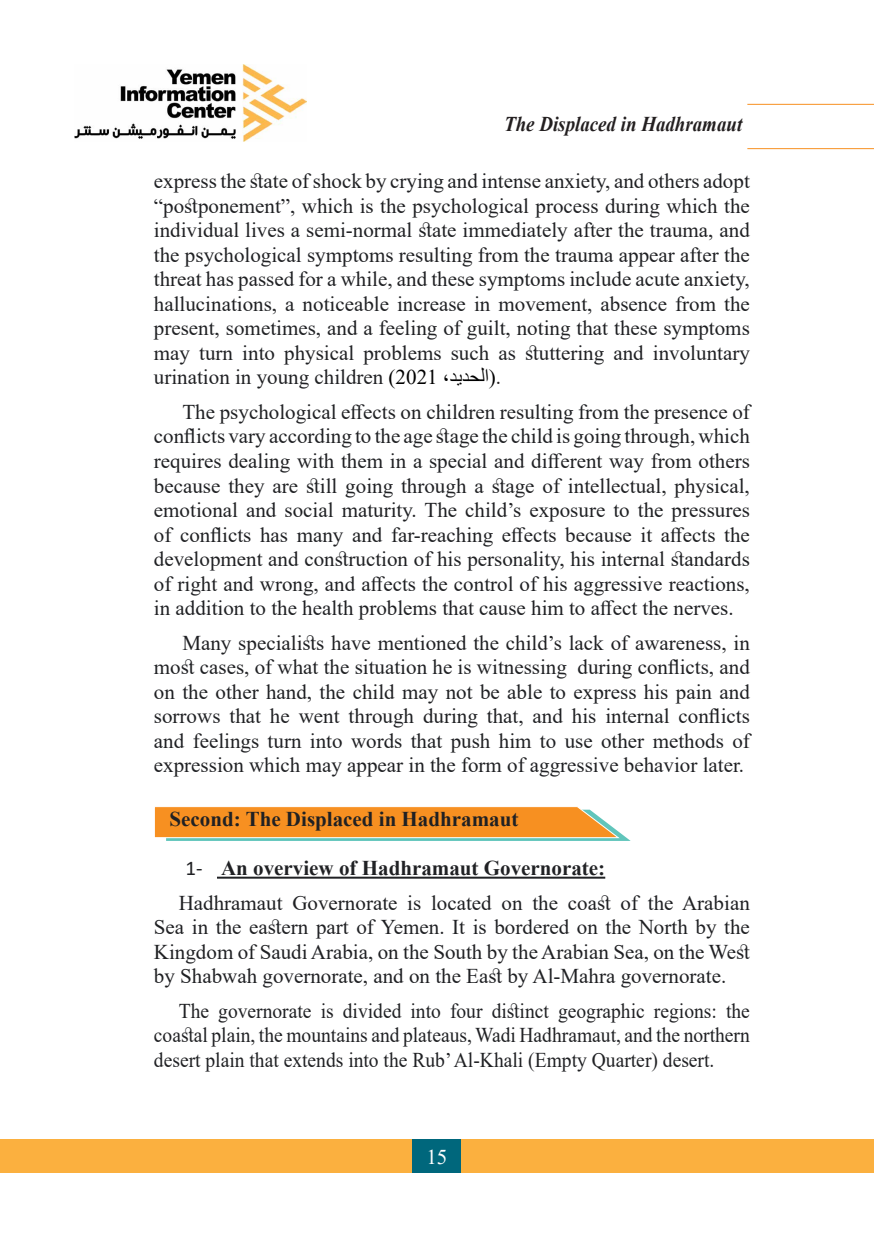
<style>
.page{position:relative;width:874px;height:1241px;background:#fff}
.page>*{position:absolute;margin:0;border:0;box-sizing:border-box;transform-origin:0 0}
.t1{font:21px/24.5px "Times New Roman";color:#202124;text-align:justify}
.t2{font:21px/24.5px "Times New Roman";color:#202124;text-align:justify;scale:.93 1}
.t3{font:700 21px "Times New Roman";color:#202124}
.t4{font:italic 700 21px "Times New Roman";color:#231f20;scale:.9 1}
.t5{font:21px "Times New Roman";color:#fff}
.s1{color:#000}
.s2{color:#231f20}
.s3{font-family:"Calibri"}
.s4{font-weight:700}
</style>
<div class="page">
<div style="left:0;top:1138px;width:873px;height:34px;background:#fbb03f"></div>
<div style="left:412px;top:1138px;width:48px;height:34px;background:#00677c"></div>
<hr style="left:747px;top:148px;width:126px;height:1px;background:#f79021">
<hr style="left:747px;top:104px;width:126px;height:1px;background:#f79021">
<img style="left:74px;top:64px;width:233px;height:77px">
<hr style="left:217px;top:876px;width:388px;height:2px;background:#202124">
<svg style="left:154px;top:806px;width:476px;height:34px;background:#eda044"></svg>
<p class="t4" style="left:504px;top:109px;width:266px">The Displaced in Hadhramaut</p>
<p class="t1" style="left:154px;top:168px;width:597px">express the state of shock by crying and intense anxiety, and others adopt “postponement”, which is the psychological process during which the individual lives a semi-normal state immediately after the trauma, and the psychological symptoms resulting from the trauma appear after the threat has passed for a while, and these symptoms include acute anxiety, hallucinations, a noticeable increase in movement, absence from the present, sometimes, and a feeling of guilt, noting that these symptoms may turn into physical problems such as stuttering and involuntary urination in young children <span class="s1">)2021 ، ا لحديد )</span><span class="s2">.</span></p>
<p class="t1" style="left:154px;top:399px;width:597px;text-indent:28px">The psychological effects on children resulting from the presence of conflicts vary according to the age stage the child is going through, which requires dealing with them in a special and different way from others because they are still going through a stage of intellectual, physical, emotional and social maturity. The child’s exposure to the pressures of conflicts has many and far-reaching effects because it affects the development and construction of his personality, his internal standards of right and wrong, and affects the control of his aggressive reactions, in addition to the health problems that cause him to affect the nerves.</p>
<p class="t1" style="left:154px;top:629px;width:597px;text-indent:28px">Many specialists have mentioned the child’s lack of awareness, in most cases, of what the situation he is witnessing during conflicts, and on the other hand, the child may not be able to express his pain and sorrows that he went through during that, and his internal conflicts and feelings turn into words that push him to use other methods of expression which may appear in the form of aggressive behavior later.</p>
<p class="t3" style="left:169px;top:804px;width:350px">Second: The Displaced in Hadhramaut</p>
<p class="t1" style="left:179px;top:850px;width:572px;line-height:34.5px;text-indent:7px"><span class="s3">1-</span> <span class="s4">An overview of Hadhramaut Governorate:<br></span>Hadhramaut Governorate is located on the coast of the Arabian</p>
<p class="t1" style="left:154px;top:914px;width:597px">Sea in the eastern part of Yemen. It is bordered on the North by the Kingdom of Saudi Arabia, on the South by the Arabian Sea, on the West by Shabwah governorate, and on the East by Al-Mahra governorate.</p>
<p class="t2" style="left:154px;top:997px;width:642px;text-indent:25px">The governorate is divided into four distinct geographic regions: the coastal plain, the mountains and plateaus, Wadi Hadhramaut, and the northern desert plain that extends into the Rub’ Al-Khali (Empty Quarter) desert.</p>
<p class="t5" style="left:426px;top:1141px;width:22px">15</p>
</div>
